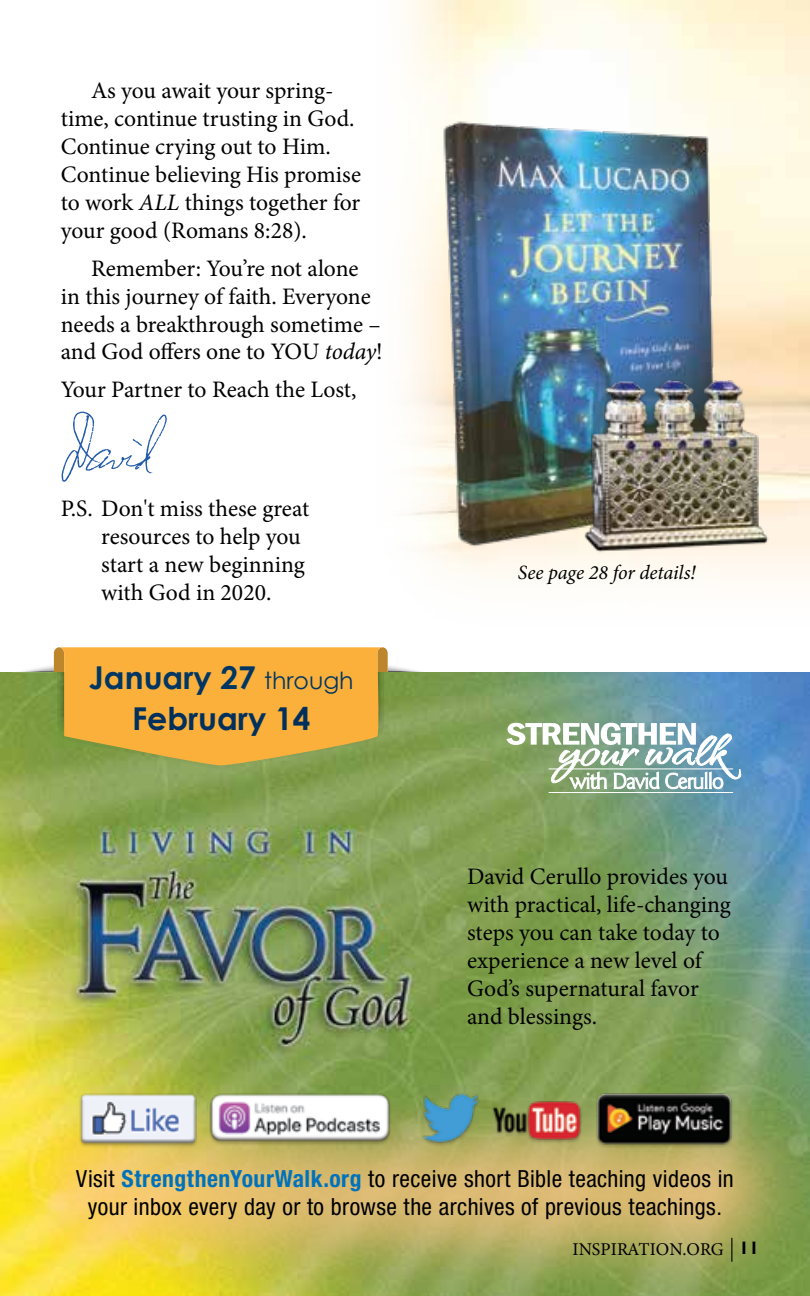
<style>
.page{position:relative;width:810px;height:1296px;background:#fff}
.page>*{position:absolute;margin:0;border:0;box-sizing:border-box;transform-origin:0 0}
.t1{font:700 31.5px/41.6px "Century Gothic";color:#00305b;text-align:center}
.t2{font:23.62px/27.9px "Minion Pro";color:#000}
.t3{font:condensed 23.62px/28.3px "Helvetica Neue LT Std";letter-spacing:.02em;color:#000;text-align:center}
.t4{font:italic 20.25px "Minion Pro";letter-spacing:-.005em;color:#000}
.t5{font:18px "Minion Pro";color:#000}
.s1{font-style:italic}
.s2{color:#003663}
.s3{font-weight:400;font-size:23.62px;color:#003663}
.s4{font-weight:700;color:#0072bc}
.s5{font-family:"Gill Sans";font-weight:700}
</style>
<div class="page">
<img style="left:439px;top:117px;width:282px;height:433px">
<svg style="left:62px;top:412px;width:105px;height:70px"></svg>
<img style="left:564px;top:358px;width:231px;height:207px">
<img style="left:0;top:672px;width:810px;height:412px">
<div style="left:0;top:1084px;width:810px;height:212px;background:#fdc581;opacity:.75"></div>
<svg style="left:506px;top:723px;width:236px;height:67px"></svg>
<hr style="left:549px;top:769px;width:184px;height:1px;background:#fff">
<hr style="left:549px;top:792px;width:184px;height:1px;background:#fff">
<img style="left:67px;top:1084px;width:334px;height:75px">
<img style="left:409px;top:1080px;width:334px;height:71px">
<svg style="left:12px;top:647px;width:418px;height:126px;background:#d2ac48"></svg>
<svg style="left:731px;top:1238px;width:1px;height:24px"></svg>
<p class="t2" style="left:61px;top:77px;width:302px;text-indent:30px">As you await your spring&shy;time, continue trusting in God.<br>Continue crying out to Him.<br>Continue believing His promise to work <span class="s1">ALL</span> things together for your good (Romans 8:28).</p>
<p class="t2" style="left:61px;top:254px;width:323px;text-align:center">Remember: You’re not alone<br>in this journey of faith. Everyone needs a breakthrough sometime – and God offers one to YOU <span class="s1">today</span>!</p>
<p class="t2" style="left:61px;top:376px;width:297px">Your Partner to Reach the Lost,</p>
<p class="t2" style="left:101px;top:495px;width:210px;text-indent:-40px">P.S. Don't miss these great resources to help you start a new beginning with God in 2020.</p>
<h1 class="t1" style="left:89px;top:655px;width:266px"><span class="s2">January 27</span> <span class="s3">through<br></span>February 14</h1>
<p class="t4" style="left:518px;top:559px;width:179px">See page 28 for details!</p>
<p class="t2" style="left:467px;top:863px;width:265px">David Cerullo provides you with practical, life-changing steps you can take today to experience a new level of<br>God’s supernatural favor and blessings.</p>
<p class="t3" style="left:76px;top:1164px;width:659px">Visit <span class="s4">StrengthenYourWalk.org</span> to receive short Bible teaching videos in your inbox every day or to browse the archives of previous teachings.</p>
<p class="t5" style="left:573px;top:1237px;width:188px">INSPIRATION.ORG <span class="s5">11</span></p>
</div>
